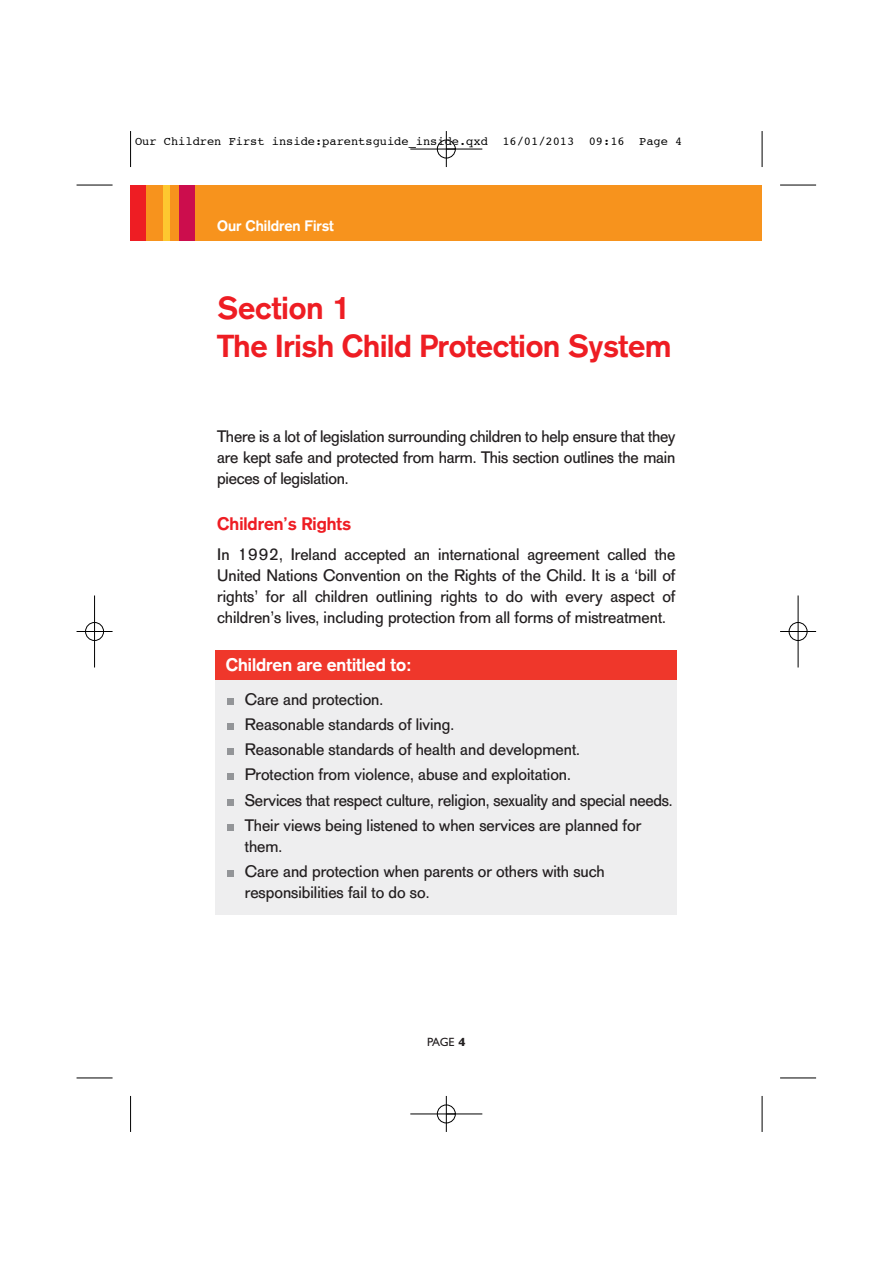
<style>
.page{position:relative;width:893px;height:1263px;background:#fff}
.page>*{position:absolute;margin:0;border:0;box-sizing:border-box;transform-origin:0 0}
.t1{font:500 31.5px/37.8px "AG Old Face";letter-spacing:-.005em;color:#ee1d23}
.t2{font:500 18px "AG Old Face";color:#fff}
.t3{font:500 18px "AG Old Face";color:#ee1d23}
.t4{font:16.5px/25.2px "AG Old Face";color:#231f20;text-align:justify}
.t5{font:500 15px "AG Old Face";color:#fff}
.t6{font:12px "Courier";color:#000}
.t7{font:12px "Gill Sans";color:#231f20}
.s1{font-weight:700}
</style>
<div class="page">
<div style="left:216px;top:679px;width:461px;height:236px;background:#eeeeef"></div>
<div style="left:216px;top:650px;width:461px;height:30px;background:#ef372b"></div>
<div style="left:227px;top:870px;width:7px;height:7px;background:#939598"></div>
<div style="left:227px;top:824px;width:7px;height:7px;background:#939598"></div>
<div style="left:227px;top:799px;width:7px;height:7px;background:#939598"></div>
<div style="left:227px;top:773px;width:7px;height:7px;background:#939598"></div>
<div style="left:227px;top:748px;width:7px;height:7px;background:#939598"></div>
<div style="left:227px;top:723px;width:7px;height:7px;background:#939598"></div>
<div style="left:227px;top:698px;width:7px;height:7px;background:#939598"></div>
<div style="left:131px;top:185px;width:631px;height:55px;background:#f7931d"></div>
<div style="left:179px;top:185px;width:15px;height:55px;background:#cc0d4d"></div>
<div style="left:163px;top:185px;width:6px;height:55px;background:#fec830"></div>
<div style="left:131px;top:185px;width:15px;height:55px;background:#ee1d23"></div>
<hr style="left:130px;top:131px;width:1px;height:36px;background:#000">
<hr style="left:77px;top:185px;width:36px;height:1px;background:#000">
<hr style="left:762px;top:131px;width:1px;height:36px;background:#000">
<hr style="left:780px;top:185px;width:36px;height:1px;background:#000">
<hr style="left:130px;top:1096px;width:1px;height:36px;background:#000">
<hr style="left:77px;top:1078px;width:36px;height:1px;background:#000">
<hr style="left:762px;top:1096px;width:1px;height:36px;background:#000">
<hr style="left:780px;top:1078px;width:36px;height:1px;background:#000">
<div style="left:437px;top:140px;width:19px;height:18px;border:1px solid #fff;border-radius:50%"></div>
<div style="left:437px;top:1105px;width:19px;height:18px;border:1px solid #fff;border-radius:50%"></div>
<hr style="left:410px;top:149px;width:72px;height:1px;background:#000">
<hr style="left:410px;top:1114px;width:72px;height:1px;background:#000">
<hr style="left:94px;top:596px;width:1px;height:72px;background:#000">
<hr style="left:798px;top:596px;width:1px;height:72px;background:#000">
<hr style="left:446px;top:131px;width:1px;height:36px;background:#000">
<hr style="left:446px;top:1096px;width:1px;height:36px;background:#000">
<hr style="left:77px;top:631px;width:36px;height:1px;background:#000">
<hr style="left:780px;top:631px;width:36px;height:1px;background:#000">
<div style="left:437px;top:140px;width:18px;height:18px;border:1px solid #000;border-radius:50%"></div>
<div style="left:437px;top:1105px;width:18px;height:18px;border:1px solid #000;border-radius:50%"></div>
<div style="left:85px;top:622px;width:19px;height:19px;border:1px solid #000;border-radius:50%"></div>
<div style="left:789px;top:622px;width:18px;height:19px;border:1px solid #000;border-radius:50%"></div>
<p class="t6" style="left:135px;top:136px;width:549px">Our Children First inside:parentsguide_inside.qxd 16/01/2013 09:16 Page 4</p>
<p class="t5" style="left:217px;top:221px;width:118px">Our Children First</p>
<h1 class="t1" style="left:217px;top:292px;width:456px">Section 1<br>The Irish Child Protection System</h1>
<p class="t4" style="left:217px;top:428px;width:460px;line-height:21px">There is a lot of legislation surrounding children to help ensure that they are kept safe and protected from harm. This section outlines the main pieces of legislation.</p>
<p class="t3" style="left:217px;top:518px;width:135px">Children’s Rights</p>
<p class="t4" style="left:217px;top:545px;width:460px;line-height:21px">In 1992, Ireland accepted an international agreement called the United Nations Convention on the Rights of the Child. It is a ‘bill of rights’ for all children outlining rights to do with every aspect of children’s lives, including protection from all forms of mistreatment.</p>
<p class="t2" style="left:226px;top:658px;width:187px">Children are entitled to:</p>
<p class="t4" style="left:245px;top:688px;width:429px;text-align:left">Care and protection.<br>Reasonable standards of living.<br>Reasonable standards of health and development.<br>Protection from violence, abuse and exploitation.<br>Services that respect culture, religion, sexuality and special needs.<br>Their views being listened to when services are planned for</p>
<p class="t4" style="left:245px;top:835px;width:361px">them.<br>Care and protection when parents or others with such</p>
<p class="t4" style="left:245px;top:882px;width:186px">responsibilities fail to do so.</p>
<p class="t7" style="left:427px;top:1038px;width:40px">PAGE <span class="s1">4</span></p>
</div>
